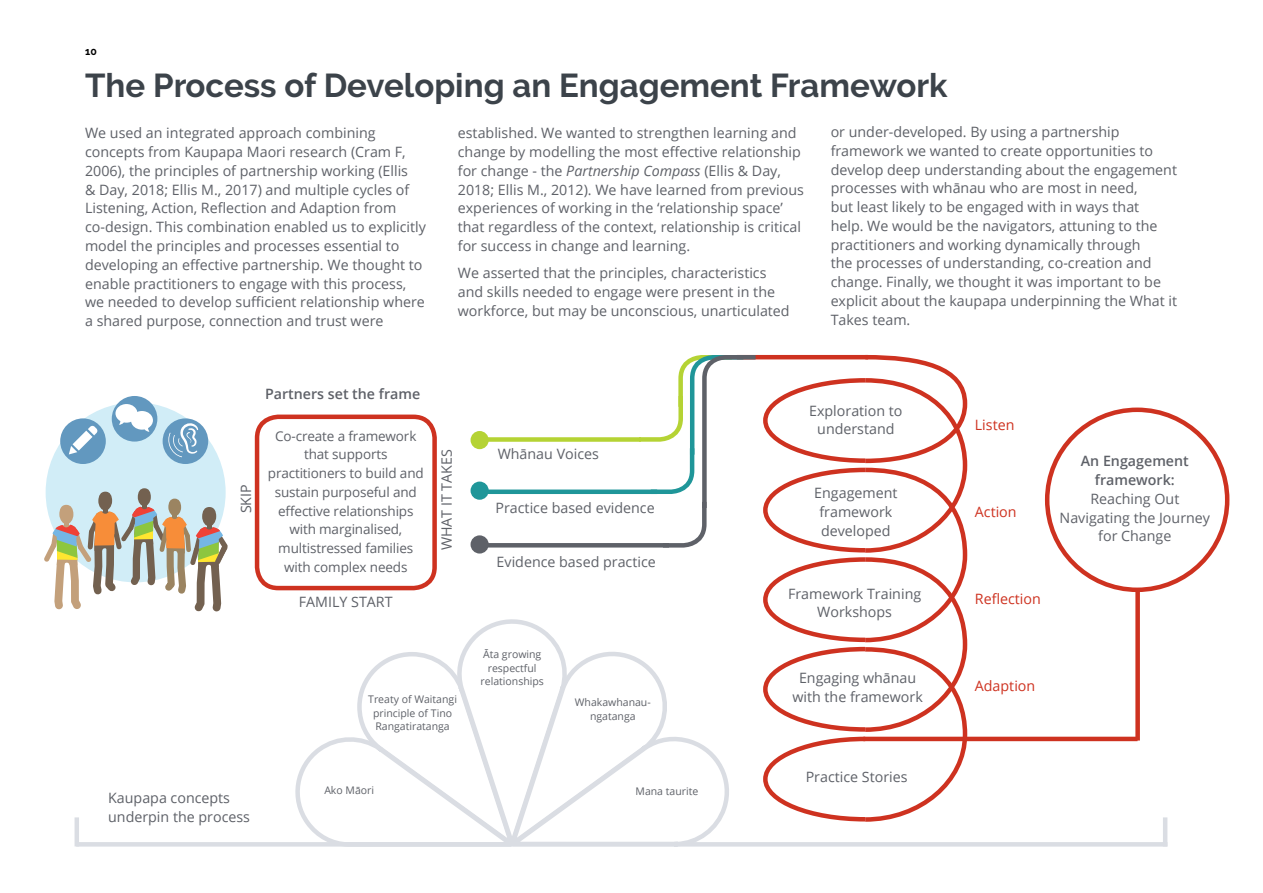
<style>
.page{position:relative;width:1263px;height:893px;background:#fff}
.page>*{position:absolute;margin:0;border:0;box-sizing:border-box;transform-origin:0 0}
.t1{font:700 33px "Raleway";color:#3c434a}
.t2{font:14.25px/18.8px "Open Sans";color:#5e6168}
.t3{font:600 14.25px/18.8px "Open Sans";color:#5e6168;text-align:center}
.t4{font:14.25px "Open Sans";color:#ce3220}
.t5{font:13.5px/18.8px "Open Sans";letter-spacing:-.01em;color:#5e6168;text-align:center}
.t6{font:10.5px/13.5px "Open Sans";color:#5e6168;text-align:center}
.t7{font:700 10.5px "Raleway";color:#000}
.s1{font-style:italic}
</style>
<div class="page">
<div style="left:76px;top:842px;width:1091px;height:5px;background:#dadde3"></div>
<hr style="left:75px;top:817px;width:4px;height:29px;background:#dadde3">
<hr style="left:1163px;top:817px;width:4px;height:29px;background:#dadde3">
<div style="left:255px;top:415px;width:182px;height:175px;border:4px solid #ce3220;border-radius:21px"></div>
<hr style="left:863px;top:737px;width:274px;height:4px;background:#ce3220">
<div style="left:1135px;top:590px;width:5px;height:150px;background:#ce3220"></div>
<div style="left:1045px;top:408px;width:184px;height:184px;border:4px solid #ce3220;border-radius:50%"></div>
<svg style="left:289px;top:354px;width:680px;height:493px"></svg>
<div style="left:46px;top:402px;width:180px;height:180px;background:#d1edf7;border-radius:50%"></div>
<div style="left:138px;top:488px;width:13px;height:18px;background:#736150;border-radius:50%"></div>
<div style="left:60px;top:418px;width:46px;height:46px;background:#6298bf;border-radius:50%"></div>
<svg style="left:69px;top:425px;width:29px;height:29px"></svg>
<div style="left:112px;top:396px;width:45px;height:46px;background:#6298bf;border-radius:50%"></div>
<svg style="left:115px;top:404px;width:38px;height:28px"></svg>
<div style="left:163px;top:418px;width:45px;height:46px;background:#6298bf;border-radius:50%"></div>
<svg style="left:168px;top:422px;width:30px;height:35px"></svg>
<div style="left:98px;top:492px;width:14px;height:19px;background:#736150;border-radius:50%"></div>
<div style="left:168px;top:499px;width:13px;height:17px;background:#9b8461;border-radius:50%"></div>
<svg style="left:44px;top:503px;width:184px;height:109px"></svg>
<p class="t7" style="left:85px;top:46px;width:13px">10</p>
<h1 class="t1" style="left:85px;top:66px;width:864px">The Process of Developing an Engagement Framework</h1>
<p class="t2" style="left:458px;top:124px;width:348px">established. We wanted to strengthen learning and change by modelling the most effective relationship for change - the <span class="s1">Partnership Compass</span> (Ellis &amp; Day, 2018; Ellis M., 2012). We have learned from previous experiences of working in the ‘relationship space’ that regardless of the context, relationship is critical for success in change and learning.</p>
<p class="t2" style="left:458px;top:263px;width:333px">We asserted that the principles, characteristics and skills needed to engage were present in the workforce, but may be unconscious, unarticulated</p>
<p class="t2" style="left:831px;top:122px;width:348px">or under-developed. By using a partnership framework we wanted to create opportunities to develop deep understanding about the engagement processes with whānau who are most in need,<br>but least likely to be engaged with in ways that<br>help. We would be the navigators, attuning to the practitioners and working dynamically through<br>the processes of understanding, co-creation and change. Finally, we thought it was important to be explicit about the kaupapa underpinning the What it Takes team.</p>
<p class="t2" style="left:85px;top:124px;width:342px">We used an integrated approach combining concepts from Kaupapa Maori research (Cram F, 2006), the principles of partnership working (Ellis<br>&amp; Day, 2018; Ellis M., 2017) and multiple cycles of Listening, Action, Reflection and Adaption from co-design. This combination enabled us to explicitly model the principles and processes essential to developing an effective partnership. We thought to enable practitioners to engage with this process, we needed to develop sufficient relationship where a shared purpose, connection and trust were</p>
<p class="t2" style="left:236px;top:513px;width:31px;rotate:-90deg">SKIP</p>
<p class="t3" style="left:265px;top:384px;width:157px">Partners set the frame</p>
<p class="t5" style="left:268px;top:426px;width:157px">Co-create a framework that supports practitioners to build and sustain purposeful and effective relationships with marginalised, multistressed families with complex needs</p>
<p class="t2" style="left:299px;top:592px;width:95px">FAMILY START</p>
<p class="t2" style="left:437px;top:550px;width:103px;rotate:-90deg">WHAT IT TAKES</p>
<p class="t6" style="left:368px;top:692px;width:90px">Treaty of Waitangi principle of Tino<br>Rangatiratanga</p>
<p class="t2" style="left:498px;top:444px;width:103px">Whānau Voices</p>
<p class="t2" style="left:495px;top:498px;width:161px">Practice based evidence</p>
<p class="t2" style="left:497px;top:553px;width:161px">Evidence based practice</p>
<p class="t6" style="left:480px;top:647px;width:65px">Āta growing respectful relationships</p>
<p class="t6" style="left:575px;top:695px;width:77px">Whakawhanau&shy;ngatanga</p>
<p class="t2" style="left:108px;top:788px;width:143px">Kaupapa concepts underpin the process</p>
<p class="t6" style="left:324px;top:783px;width:51px">Ako Māori</p>
<p class="t6" style="left:635px;top:784px;width:64px">Mana taurite</p>
<p class="t2" style="left:809px;top:401px;width:95px;text-align:center">Exploration to understand</p>
<p class="t2" style="left:814px;top:483px;width:85px;text-align:center">Engagement framework developed</p>
<p class="t2" style="left:788px;top:584px;width:135px;text-align:center">Framework Training<br>Workshops</p>
<p class="t2" style="left:792px;top:669px;width:132px;text-align:center">Engaging whānau with the framework</p>
<p class="t2" style="left:806px;top:767px;width:103px">Practice Stories</p>
<p class="t4" style="left:975px;top:415px;width:41px">Listen</p>
<p class="t4" style="left:975px;top:502px;width:43px">Action</p>
<p class="t4" style="left:975px;top:589px;width:68px">Reflection</p>
<p class="t3" style="left:1081px;top:452px;width:109px">An Engagement framework:</p>
<p class="t2" style="left:1059px;top:489px;width:152px;text-align:center">Reaching Out<br>Navigating the Journey for Change</p>
<p class="t4" style="left:975px;top:676px;width:62px">Adaption</p>
</div>
